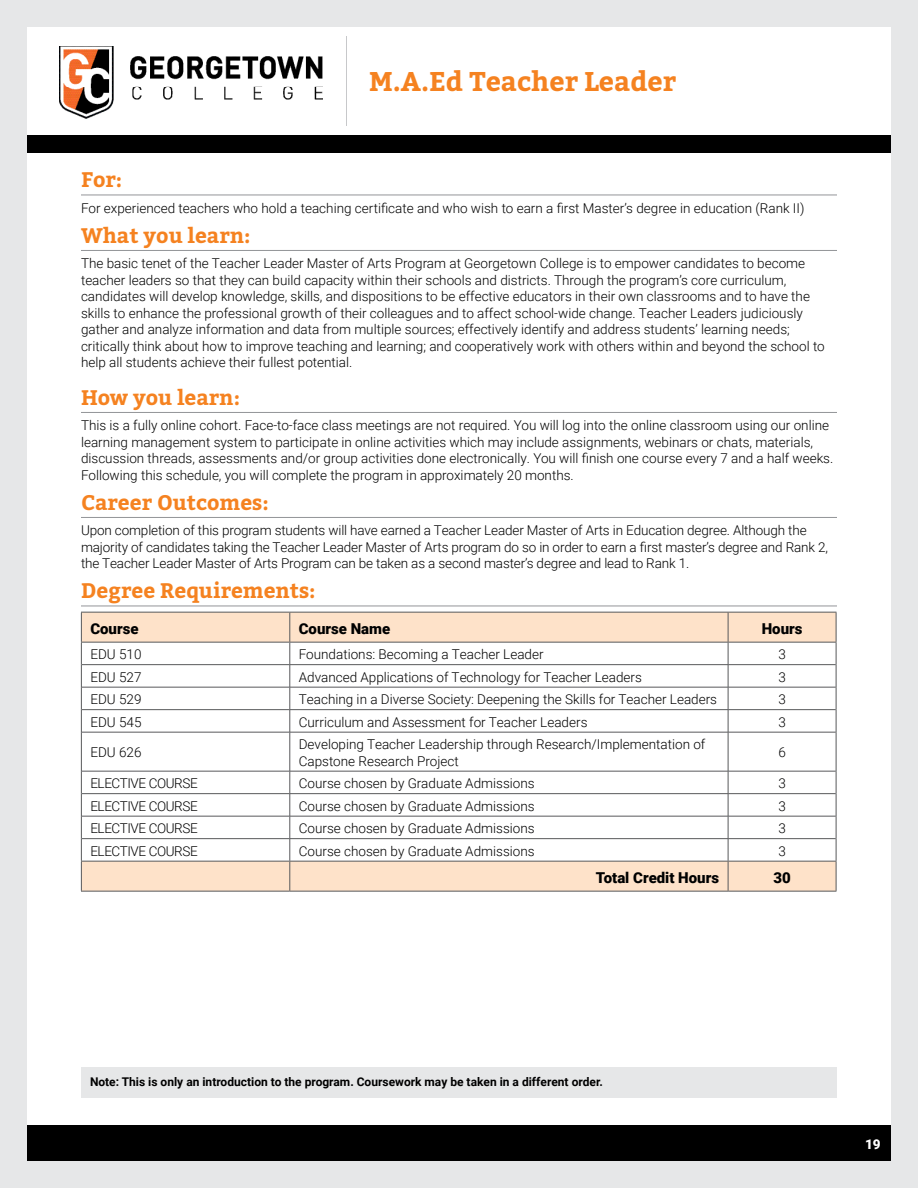
<style>
.page{position:relative;width:918px;height:1188px;background:#fff}
.page>*{position:absolute;margin:0;border:0;box-sizing:border-box;transform-origin:0 0}
.t1{font:700 27px "Bitter";color:#f58220}
.t2{font:700 21px "Bitter";color:#f58220}
.t3{font:900 15px "Roboto";color:#000}
.t4{font:300 13.5px/16.5px "Roboto";color:#000}
.t5{font:300 13.5px "Roboto";letter-spacing:-.03em;color:#000}
.t6{font:900 13.5px "Roboto";color:#fff}
.t7{font:700 12px "Roboto";color:#000}
</style>
<div class="page">
<div style="left:27px;top:135px;width:864px;height:18px;background:#000"></div>
<div style="left:27px;top:1125px;width:864px;height:36px;background:#000"></div>
<div style="left:0;top:0;width:918px;height:1188px;border:27px solid #e6e7e8"></div>
<hr style="left:346px;top:36px;width:1px;height:90px;background:#c7c8ca">
<img style="left:59px;top:46px;width:264px;height:73px">
<hr style="left:81px;top:195px;width:756px;height:1px;background:#939598">
<hr style="left:81px;top:250px;width:756px;height:1px;background:#939598">
<hr style="left:81px;top:412px;width:756px;height:1px;background:#939598">
<hr style="left:81px;top:517px;width:756px;height:1px;background:#939598">
<hr style="left:81px;top:606px;width:756px;height:1px;background:#939598">
<hr style="left:81px;top:732px;width:1px;height:39px;background:#58595b">
<hr style="left:836px;top:732px;width:1px;height:39px;background:#58595b">
<hr style="left:82px;top:732px;width:208px;height:1px;background:#58595b">
<hr style="left:290px;top:732px;width:438px;height:1px;background:#58595b">
<hr style="left:290px;top:732px;width:1px;height:39px;background:#58595b">
<hr style="left:728px;top:732px;width:108px;height:1px;background:#58595b">
<hr style="left:728px;top:732px;width:1px;height:39px;background:#58595b">
<svg style="left:81px;top:612px;width:756px;height:120px"></svg>
<hr style="left:81px;top:642px;width:209px;height:1px;background:#58595b">
<hr style="left:290px;top:642px;width:438px;height:1px;background:#58595b">
<hr style="left:728px;top:642px;width:108px;height:1px;background:#58595b">
<svg style="left:81px;top:771px;width:756px;height:120px"></svg>
<hr style="left:81px;top:891px;width:209px;height:1px;background:#58595b">
<hr style="left:290px;top:891px;width:438px;height:1px;background:#58595b">
<hr style="left:728px;top:891px;width:108px;height:1px;background:#58595b">
<div style="left:81px;top:1067px;width:756px;height:31px;background:#e6e7e8"></div>
<h1 class="t1" style="left:369px;top:64px;width:309px">M.A.Ed Teacher Leader</h1>
<h2 class="t2" style="left:81px;top:166px;width:43px">For:</h2>
<p class="t4" style="left:81px;top:199px;width:725px">For experienced teachers who hold a teaching certificate and who wish to earn a first Master’s degree in education (Rank II)</p>
<h2 class="t2" style="left:81px;top:222px;width:171px">What you learn:</h2>
<p class="t4" style="left:81px;top:255px;width:745px">The basic tenet of the Teacher Leader Master of Arts Program at Georgetown College is to empower candidates to become teacher leaders so that they can build capacity within their schools and districts. Through the program’s core curriculum, candidates will develop knowledge, skills, and dispositions to be effective educators in their own classrooms and to have the skills to enhance the professional growth of their colleagues and to affect school-wide change. Teacher Leaders judiciously gather and analyze information and data from multiple sources; effectively identify and address students’ learning needs; critically think about how to improve teaching and learning; and cooperatively work with others within and beyond the school to help all students achieve their fullest potential.</p>
<h2 class="t2" style="left:81px;top:384px;width:161px">How you learn:</h2>
<p class="t4" style="left:81px;top:417px;width:754px">This is a fully online cohort. Face-to-face class meetings are not required. You will log into the online classroom using our online learning management system to participate in online activities which may include assignments, webinars or chats, materials, discussion threads, assessments and/or group activities done electronically. You will finish one course every 7 and a half weeks.<br>Following this schedule, you will complete the program in approximately 20 months.</p>
<h2 class="t2" style="left:81px;top:489px;width:189px">Career Outcomes:</h2>
<p class="t4" style="left:81px;top:522px;width:749px">Upon completion of this program students will have earned a Teacher Leader Master of Arts in Education degree. Although the majority of candidates taking the Teacher Leader Master of Arts program do so in order to earn a first master’s degree and Rank 2, the Teacher Leader Master of Arts Program can be taken as a second master’s degree and lead to Rank 1.</p>
<h2 class="t2" style="left:81px;top:577px;width:236px">Degree Requirements:</h2>
<p class="t3" style="left:90px;top:618px;width:50px">Course</p>
<p class="t3" style="left:299px;top:618px;width:93px">Course Name</p>
<p class="t3" style="left:762px;top:618px;width:42px">Hours</p>
<p class="t4" style="left:90px;top:646px;width:53px">EDU 510</p>
<p class="t4" style="left:299px;top:646px;width:246px">Foundations: Becoming a Teacher Leader</p>
<p class="t4" style="left:778px;top:646px;width:9px">3</p>
<p class="t4" style="left:90px;top:668px;width:53px">EDU 527</p>
<p class="t4" style="left:299px;top:668px;width:345px">Advanced Applications of Technology for Teacher Leaders</p>
<p class="t4" style="left:778px;top:668px;width:9px">3</p>
<p class="t4" style="left:90px;top:691px;width:53px">EDU 529</p>
<p class="t4" style="left:299px;top:691px;width:420px">Teaching in a Diverse Society: Deepening the Skills for Teacher Leaders</p>
<p class="t4" style="left:778px;top:691px;width:9px">3</p>
<p class="t4" style="left:90px;top:713px;width:53px">EDU 545</p>
<p class="t4" style="left:299px;top:713px;width:290px">Curriculum and Assessment for Teacher Leaders</p>
<p class="t4" style="left:778px;top:713px;width:9px">3</p>
<p class="t4" style="left:90px;top:744px;width:53px">EDU 626</p>
<p class="t4" style="left:299px;top:736px;width:408px">Developing Teacher Leadership through Research/Implementation of<br>Capstone Research Project</p>
<p class="t4" style="left:778px;top:744px;width:9px">6</p>
<p class="t5" style="left:90px;top:774px;width:109px">ELECTIVE COURSE</p>
<p class="t4" style="left:299px;top:775px;width:237px">Course chosen by Graduate Admissions</p>
<p class="t4" style="left:778px;top:775px;width:9px">3</p>
<p class="t5" style="left:90px;top:796px;width:109px">ELECTIVE COURSE</p>
<p class="t4" style="left:299px;top:797px;width:237px">Course chosen by Graduate Admissions</p>
<p class="t4" style="left:778px;top:797px;width:9px">3</p>
<p class="t5" style="left:90px;top:819px;width:109px">ELECTIVE COURSE</p>
<p class="t4" style="left:299px;top:820px;width:237px">Course chosen by Graduate Admissions</p>
<p class="t4" style="left:778px;top:820px;width:9px">3</p>
<p class="t5" style="left:90px;top:841px;width:109px">ELECTIVE COURSE</p>
<p class="t4" style="left:299px;top:842px;width:237px">Course chosen by Graduate Admissions</p>
<p class="t4" style="left:778px;top:842px;width:9px">3</p>
<p class="t3" style="left:596px;top:867px;width:125px">Total Credit Hours</p>
<p class="t3" style="left:773px;top:867px;width:19px">30</p>
<p class="t7" style="left:90px;top:1073px;width:514px">Note: This is only an introduction to the program. Coursework may be taken in a different order.</p>
<p class="t6" style="left:865px;top:1134px;width:17px">19</p>
</div>
